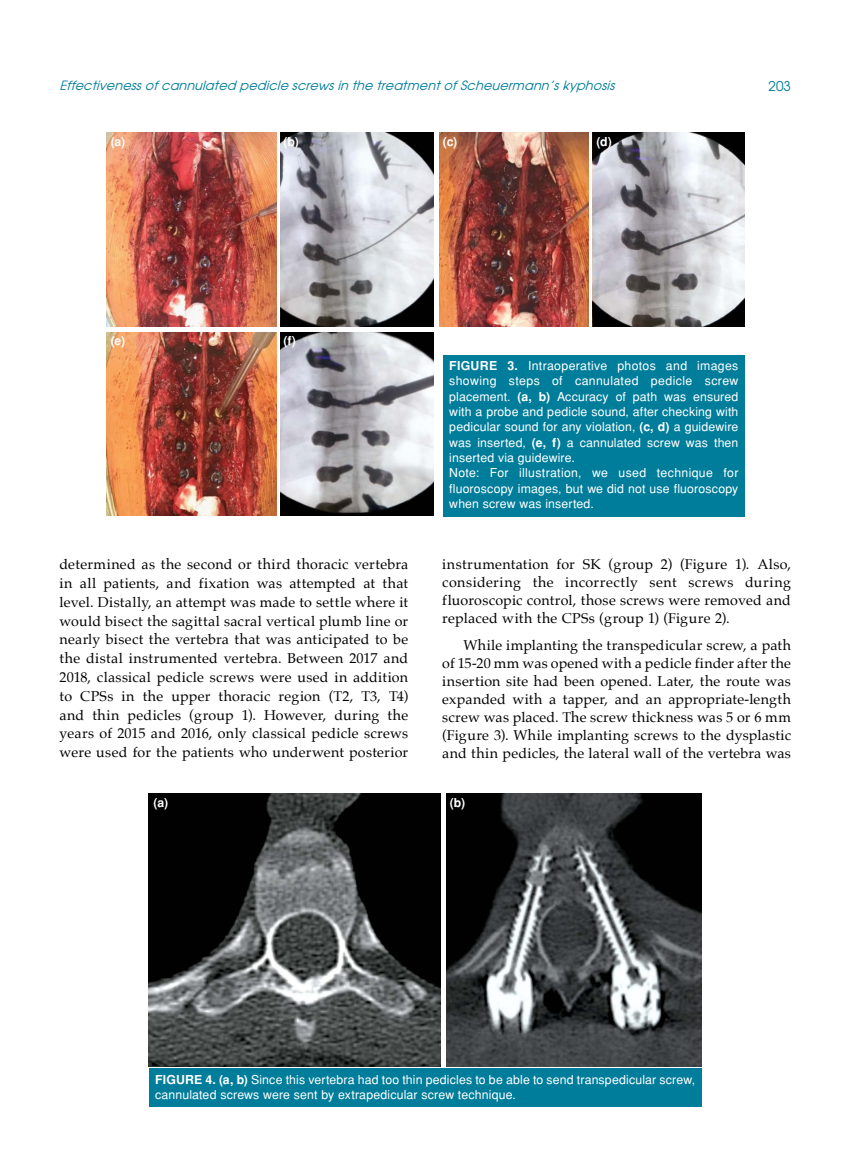
<style>
.page{position:relative;width:859px;height:1170px;background:#fff}
.page>*{position:absolute;margin:0;border:0;box-sizing:border-box;transform-origin:0 0}
.t1{font:14.25px/18.8px "Palatino";letter-spacing:.015em;color:#000;text-align:justify}
.t2{font:13.5px "Avant Garde Tr";color:#007d9a}
.t3{font:italic 12.75px "Avant Garde Tr";color:#007d9a}
.t4{font:12.3px/15.3px "Helvetica Normal Tr";letter-spacing:.015em;color:#fff}
.t5{font:700 12.3px "Helvetica Tr";color:#fff}
.s1{font-family:"Helvetica Tr";font-weight:700}
</style>
<div class="page">
<img style="left:106px;top:133px;width:638px;height:382px">
<div style="left:443px;top:355px;width:302px;height:161px;background:#007d9a"></div>
<hr style="left:278px;top:132px;width:2px;height:384px;background:#fff">
<hr style="left:590px;top:132px;width:2px;height:197px;background:#fff">
<hr style="left:105px;top:327px;width:641px;height:4px;background:#fff">
<div style="left:434px;top:132px;width:5px;height:384px;background:#fff"></div>
<img style="left:149px;top:793px;width:552px;height:273px">
<div style="left:149px;top:1068px;width:553px;height:38px;background:#007d9a"></div>
<hr style="left:441px;top:793px;width:4px;height:274px;background:#fff">
<p class="t3" style="left:60px;top:78px;width:560px">Effectivenessofcannulated pedicle screwsin the treatmentofScheuermann’skyphosis</p>
<p class="t2" style="left:768px;top:77px;width:24px">203</p>
<p class="t5" style="left:111px;top:135px;width:16px">(a)</p>
<p class="t5" style="left:111px;top:333px;width:16px">(e)</p>
<p class="t5" style="left:283px;top:135px;width:17px">(b)</p>
<p class="t5" style="left:443px;top:135px;width:16px">(c)</p>
<p class="t5" style="left:283px;top:333px;width:14px">(f)</p>
<p class="t5" style="left:596px;top:135px;width:17px">(d)</p>
<p class="t4" style="left:449px;top:358px;width:291px"><span class="s1">FIGURE 3.</span> Intraoperative photos and images showing steps of cannulated pedicle screw placement. <span class="s1">(a, b)</span> Accuracy of path was ensured with a probe and pedicle sound, after checking with pedicular sound for any violation, <span class="s1">(c, d)</span> a guidewire was inserted, <span class="s1">(e, f)</span> a cannulated screw was then inserted via guidewire.<br>Note: For illustration, we used technique for fluoroscopy images, but we did not use fluoroscopy when screw was inserted.</p>
<p class="t1" style="left:60px;top:554px;width:350px">determined as the second or third thoracic vertebra in all patients, and fixation was attempted at that level. Distally, an attempt was made to settle where it would bisect the sagittal sacral vertical plumb line or nearly bisect the vertebra that was anticipated to be the distal instrumented vertebra. Between 2017 and 2018, classical pedicle screws were used in addition to CPSs in the upper thoracic region (T2, T3, T4) and thin pedicles (group 1). However, during the years of 2015 and 2016, only classical pedicle screws were used for the patients who underwent posterior</p>
<p class="t1" style="left:442px;top:555px;width:350px;line-height:18px">instrumentation for SK (group 2) (Figure 1). Also, considering the incorrectly sent screws during fluoroscopic control, those screws were removed and replaced with the CPSs (group 1) (Figure 2).</p>
<p class="t1" style="left:442px;top:635px;width:350px;line-height:18px;text-indent:21px">While implanting the transpedicular screw, a path of 15-20 mm was opened with a pedicle finder after the insertion site had been opened. Later, the route was expanded with a tapper, and an appropriate-length screw was placed. The screw thickness was 5 or 6 mm (Figure 3). While implanting screws to the dysplastic and thin pedicles, the lateral wall of the vertebra was</p>
<p class="t5" style="left:154px;top:795px;width:16px">(a)</p>
<p class="t5" style="left:450px;top:795px;width:17px">(b)</p>
<p class="t4" style="left:155px;top:1071px;width:541px"><span class="s1">FIGURE 4. (a, b)</span> Since this vertebra had too thin pedicles to be able to send transpedicular screw, cannulated screws were sent by extrapedicular screw technique.</p>
</div>
